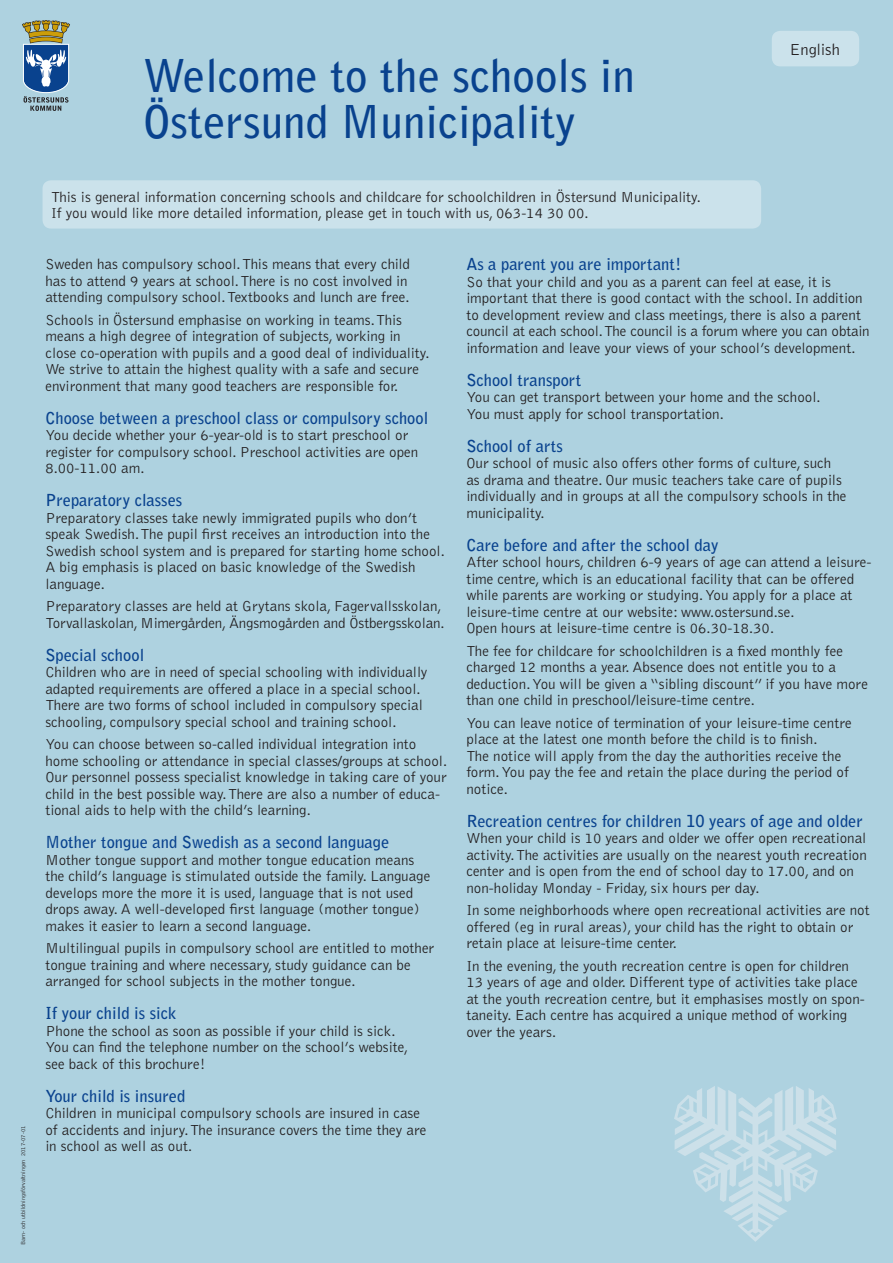
<style>
.page{position:relative;width:893px;height:1263px;background:#aed2e0}
.page>*{position:absolute;margin:0;border:0;box-sizing:border-box;transform-origin:0 0}
.t1{font:700 45px/46.5px "Bell Gothic Std";color:#09428e}
.t2{font:700 16.5px "Bell Gothic Std";color:#09428e}
.t3{font:300 16.5px "Bell Gothic Std";letter-spacing:-.005em;color:#231f20}
.t4{font:300 15px/16.5px "Bell Gothic Std";color:#231f20}
.t5{font:300 6px "Bell Gothic Std";color:#231f20}
</style>
<div class="page">
<svg style="left:22px;top:20px;width:48px;height:91px"></svg>
<div style="left:772px;top:31px;width:87px;height:35px;background:#cbe2eb;border-radius:9px"></div>
<svg style="left:674px;top:1086px;width:163px;height:156px"></svg>
<div style="left:43px;top:180px;width:718px;height:49px;background:#cbe2eb;border-radius:9px"></div>
<p class="t5" style="left:20px;top:1245px;width:121px;rotate:-90deg">Barn- och utbildningsförvaltningen 2017-07-01</p>
<h1 class="t1" style="left:143px;top:52px;width:493px">Welcome to the schools in<br>Östersund Municipality</h1>
<p class="t4" style="left:51px;top:189px;width:651px">This is general information concerning schools and childcare for schoolchildren in Östersund Municipality.<br>If you would like more detailed information, please get in touch with us, 063-14 30 00.</p>
<p class="t3" style="left:790px;top:41px;width:52px">English</p>
<p class="t4" style="left:45px;top:256px;width:366px">Sweden has compulsory school. This means that every child has to attend 9 years at school. There is no cost involved in attending compulsory school. Textbooks and lunch are free.</p>
<p class="t4" style="left:45px;top:312px;width:386px">Schools in Östersund emphasise on working in teams. This means a high degree of integration of subjects, working in close co-operation with pupils and a good deal of individuality.<br>We strive to attain the highest quality with a safe and secure environment that many good teachers are responsible for.</p>
<p class="t2" style="left:45px;top:408px;width:384px">Choose between a preschool class or compulsory school</p>
<p class="t4" style="left:45px;top:427px;width:375px">You decide whether your 6-year-old is to start preschool or register for compulsory school. Preschool activities are open<br>8.00-11.00 am.</p>
<p class="t2" style="left:45px;top:490px;width:139px">Preparatory classes</p>
<p class="t4" style="left:45px;top:510px;width:401px">Preparatory classes take newly immigrated pupils who don’t speak Swedish. The pupil first receives an introduction into the Swedish school system and is prepared for starting home school.<br>A big emphasis is placed on basic knowledge of the Swedish language.</p>
<p class="t4" style="left:45px;top:598px;width:401px">Preparatory classes are held at Grytans skola, Fagervallsskolan,<br>Torvallaskolan, Mimergården, Ängsmogården and Östbergsskolan.</p>
<p class="t2" style="left:45px;top:645px;width:100px">Special school</p>
<p class="t4" style="left:45px;top:664px;width:384px">Children who are in need of special schooling with individually adapted requirements are offered a place in a special school.<br>There are two forms of school included in compulsory special schooling, compulsory special school and training school.</p>
<p class="t4" style="left:45px;top:736px;width:403px">You can choose between so-called individual integration into home schooling or attendance in special classes/groups at school.<br>Our personnel possess specialist knowledge in taking care of your child in the best possible way. There are also a number of educa&shy;tional aids to help with the child’s learning.</p>
<p class="t2" style="left:45px;top:832px;width:346px">Mother tongue and Swedish as a second language</p>
<p class="t4" style="left:45px;top:852px;width:387px">Mother tongue support and mother tongue education means the child’s language is stimulated outside the family. Language develops more the more it is used, language that is not used drops away. A well-developed first language (mother tongue) makes it easier to learn a second language.</p>
<p class="t4" style="left:45px;top:940px;width:390px">Multilingual pupils in compulsory school are entitled to mother tongue training and where necessary, study guidance can be arranged for school subjects in the mother tongue.</p>
<p class="t2" style="left:45px;top:1003px;width:132px">If your child is sick</p>
<p class="t4" style="left:45px;top:1023px;width:364px">Phone the school as soon as possible if your child is sick.<br>You can find the telephone number on the school’s website, see back of this brochure!</p>
<p class="t2" style="left:45px;top:1086px;width:141px">Your child is insured</p>
<p class="t4" style="left:45px;top:1105px;width:383px">Children in municipal compulsory schools are insured in case of accidents and injury. The insurance covers the time they are in school as well as out.</p>
<p class="t2" style="left:466px;top:254px;width:217px">As a parent you are important!</p>
<p class="t4" style="left:466px;top:274px;width:405px">So that your child and you as a parent can feel at ease, it is important that there is good contact with the school. In addition to development review and class meetings, there is also a parent council at each school. The council is a forum where you can obtain information and leave your views of your school’s development.</p>
<p class="t2" style="left:466px;top:370px;width:116px">School transport</p>
<p class="t4" style="left:466px;top:389px;width:356px">You can get transport between your home and the school.<br>You must apply for school transportation.</p>
<p class="t2" style="left:466px;top:436px;width:98px">School of arts</p>
<p class="t4" style="left:466px;top:455px;width:382px">Our school of music also offers other forms of culture, such as drama and theatre. Our music teachers take care of pupils individually and in groups at all the compulsory schools in the municipality.</p>
<p class="t2" style="left:466px;top:535px;width:254px">Care before and after the school day</p>
<p class="t4" style="left:466px;top:554px;width:407px">After school hours, children 6-9 years of age can attend a leisure&shy;time centre, which is an educational facility that can be offered while parents are working or studying. You apply for a place at leisure-time centre at our website: www.ostersund.se.<br>Open hours at leisure-time centre is 06.30-18.30.</p>
<p class="t4" style="left:466px;top:643px;width:403px">The fee for childcare for schoolchildren is a fixed monthly fee charged 12 months a year. Absence does not entitle you to a deduction. You will be given a “sibling discount” if you have more than one child in preschool/leisure-time centre.</p>
<p class="t4" style="left:466px;top:715px;width:387px">You can leave notice of termination of your leisure-time centre place at the latest one month before the child is to finish.<br>The notice will apply from the day the authorities receive the form. You pay the fee and retain the place during the period of notice.</p>
<p class="t2" style="left:466px;top:811px;width:398px">Recreation centres for children 10 years of age and older</p>
<p class="t4" style="left:466px;top:830px;width:402px">When your child is 10 years and older we offer open recreational activity. The activities are usually on the nearest youth recreation center and is open from the end of school day to 17.00, and on non-holiday Monday - Friday, six hours per day.</p>
<p class="t4" style="left:466px;top:902px;width:405px">In some neighborhoods where open recreational activities are not offered (eg in rural areas), your child has the right to obtain or retain place at leisure-time center.</p>
<p class="t4" style="left:466px;top:958px;width:400px">In the evening, the youth recreation centre is open for children 13 years of age and older. Different type of activities take place at the youth recreation centre, but it emphasises mostly on spon&shy;taneity. Each centre has acquired a unique method of working over the years.</p>
</div>
